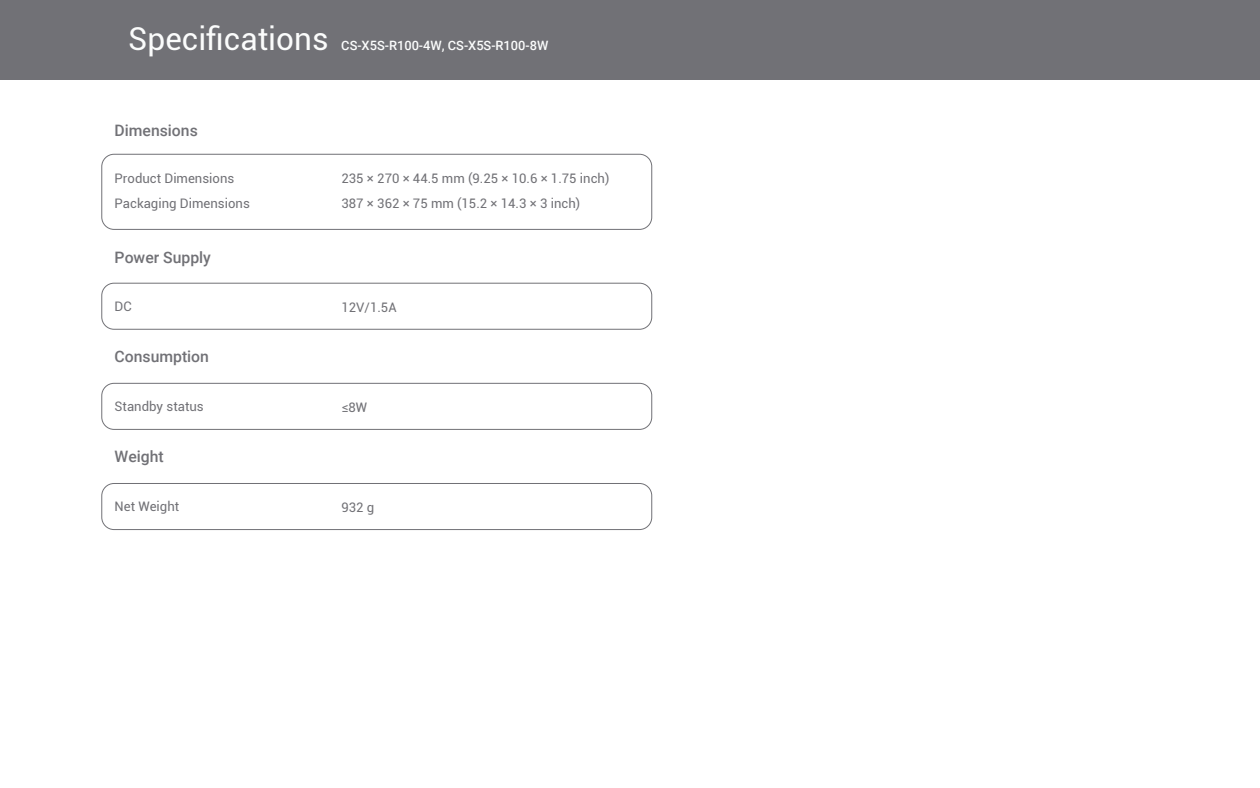
<style>
.page{position:relative;width:1260px;height:788px;background:#fff}
.page>*{position:absolute;margin:0;border:0;box-sizing:border-box;transform-origin:0 0}
.t1{font:31.5px "Roboto";color:#fbfcfc}
.t2{font:500 15.75px "Roboto";color:#717176}
.t3{font:13.12px/24.3px "Roboto";color:#717176}
.t4{font:500 12.86px "Roboto";color:#fbfcfc}
</style>
<div class="page">
<div style="left:101px;top:283px;width:551px;height:46px;border:1px solid #717176;border-radius:12px"></div>
<div style="left:101px;top:383px;width:551px;height:47px;border:1px solid #717176;border-radius:12px"></div>
<div style="left:101px;top:483px;width:551px;height:47px;border:1px solid #717176;border-radius:12px"></div>
<div style="left:0;top:0;width:1260px;height:80px;background:#717176"></div>
<div style="left:101px;top:154px;width:551px;height:76px;border:1px solid #717176;border-radius:12px"></div>
<h1 class="t1" style="left:128px;top:16px;width:202px">Specifications</h1>
<p class="t4" style="left:341px;top:36px;width:209px">CS-X5S-R100-4W, CS-X5S-R100-8W</p>
<p class="t2" style="left:115px;top:119px;width:85px">Dimensions</p>
<p class="t3" style="left:115px;top:166px;width:137px">Product Dimensions<br>Packaging Dimensions</p>
<p class="t3" style="left:342px;top:166px;width:269px">235 × 270 × 44.5 mm (9.25 × 10.6 × 1.75 inch)<br>387 × 362 × 75 mm (15.2 × 14.3 × 3 inch)</p>
<p class="t2" style="left:115px;top:246px;width:98px">Power Supply</p>
<p class="t3" style="left:115px;top:293px;width:19px">DC</p>
<p class="t3" style="left:342px;top:294px;width:57px">12V/1.5A</p>
<p class="t2" style="left:115px;top:345px;width:96px">Consumption</p>
<p class="t3" style="left:115px;top:393px;width:91px">Standby status</p>
<p class="t3" style="left:342px;top:394px;width:27px">≤8W</p>
<p class="t2" style="left:115px;top:445px;width:51px">Weight</p>
<p class="t3" style="left:115px;top:493px;width:66px">Net Weight</p>
<p class="t3" style="left:342px;top:494px;width:34px">932 g</p>
</div>
